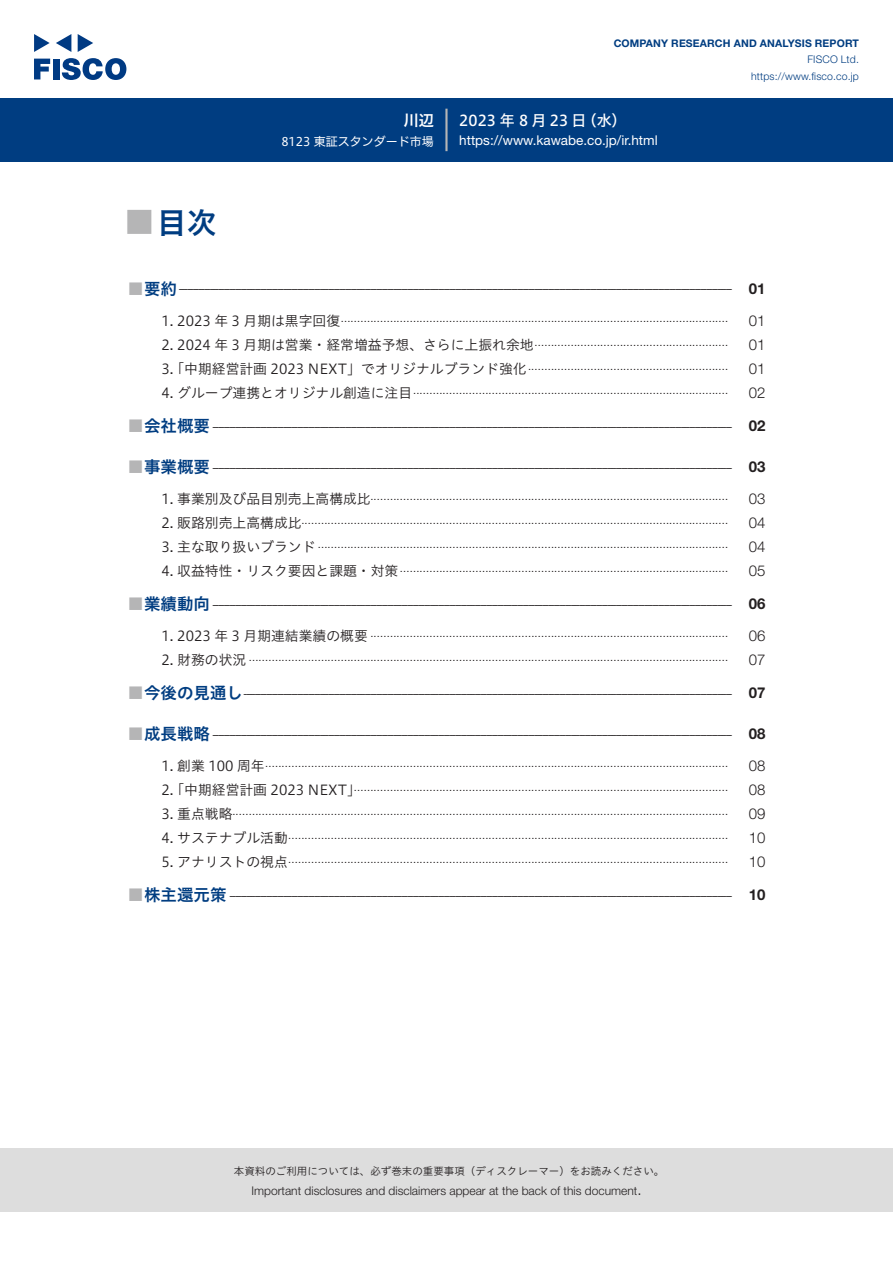
<style>
.page{position:relative;width:893px;height:1263px;background:#fff}
.page>*{position:absolute;margin:0;border:0;box-sizing:border-box;transform-origin:0 0}
.t1{font:30px "Hiragino UD Sans Std N W6";color:#003d81}
.t2{font:24px "Hiragino UD Sans Std W6";color:#b5b5b6}
.t3{font:16.5px "Hiragino UD Sans Std W6";color:#003d81}
.t4{font:300 15px "Helvetica Neue LT Std";color:#231f20}
.t5{font:700 15px "Helvetica Neue LT Std";color:#231f20}
.t6{font:15px "Hiragino UD Sans F Std N W5";letter-spacing:.21em;color:#fff}
.t7{font:15px "Hiragino UD Sans F Std N W6";color:#fff}
.t8{font:13.8px "Hiragino UD Sans Std W3";color:#231f20}
.t9{font:13.5px "Helvetica Neue LT Std";color:#fff}
.t10{font:12px "Hiragino UD Sans Std W3";color:#231f20}
.t11{font:300 12px "Helvetica Neue LT Std";color:#231f20}
.t12{font:12px "Hiragino UD Sans F Std N W4";color:#fff}
.t13{font:10.5px "Hiragino UD Sans Std W3";color:#231f20}
.t14{font:700 10.5px "Helvetica Neue LT Std";letter-spacing:.015em;color:#003d81}
.t15{font:300 10.5px/16.5px "Helvetica Neue LT Std";letter-spacing:.015em;color:#003d81;text-align:right}
.t16{font:9px "Hiragino UD Sans Std W3";color:#231f20}
.s1{color:#b5b5b6}
</style>
<div class="page">
<div style="left:0;top:1148px;width:893px;height:64px;background:#ddd"></div>
<svg style="left:34px;top:59px;width:16px;height:20px"></svg>
<div style="left:53px;top:59px;width:6px;height:20px;background:#003a83"></div>
<svg style="left:62px;top:58px;width:64px;height:22px"></svg>
<svg style="left:34px;top:34px;width:16px;height:18px"></svg>
<svg style="left:78px;top:34px;width:15px;height:18px"></svg>
<svg style="left:56px;top:34px;width:15px;height:18px"></svg>
<div style="left:0;top:98px;width:893px;height:64px;background:#003d81"></div>
<hr style="left:445px;top:109px;width:3px;height:42px;background:#b5b5b6">
<p class="t2" style="left:128px;top:204px;width:25px">█</p>
<p class="t1" style="left:157px;top:199px;width:61px">目次</p>
<h3 class="t7" style="left:404px;top:109px;width:31px">川辺</h3>
<h3 class="t12" style="left:281px;top:132px;width:154px">8123 東証スタンダード市場</h3>
<p class="t14" style="left:614px;top:37px;width:247px">COMPANY RESEARCH AND ANALYSIS REPORT</p>
<p class="t15" style="left:751px;top:51px;width:109px">FISCO Ltd. https://www.fisco.co j p.</p>
<h3 class="t6" style="left:582px;top:109px;width:46px">（水(</h3>
<h3 class="t6" style="left:459px;top:109px;width:129px">2023年8月23日</h3>
<h3 class="t9" style="left:459px;top:132px;width:200px">https://www.kawabe.co j p. .i r/ html</h3>
<p class="t3" style="left:128px;top:276px;width:51px"><span class="s1">■</span>要約</p>
<p class="t10" style="left:177px;top:280px;width:557px">-----------------------------------------------------------------------------------------------------------------------------------------------------------------------------------------------------</p>
<p class="t8" style="left:162px;top:310px;width:180px">1. 2023 年 3 月期は黒字回復</p>
<p class="t16" style="left:341px;top:312px;width:388px">......................................................................................................................</p>
<p class="t8" style="left:162px;top:334px;width:374px">2. 2024 年 3 月期は営業・経常増益予想、さらに上振れ余地</p>
<p class="t16" style="left:535px;top:336px;width:194px">...........................................................</p>
<p class="t8" style="left:170px;top:358px;width:358px">「中期経営計画 2023 NEXT」でオリジナルブランド強化</p>
<p class="t8" style="left:162px;top:358px;width:14px">3.</p>
<p class="t16" style="left:528px;top:360px;width:201px">.............................................................</p>
<p class="t8" style="left:162px;top:382px;width:252px">4. グループ連携とオリジナル創造に注目</p>
<p class="t16" style="left:413px;top:384px;width:316px">................................................................................................</p>
<p class="t3" style="left:128px;top:413px;width:84px"><span class="s1">■</span>会社概要</p>
<p class="t10" style="left:210px;top:417px;width:524px">-----------------------------------------------------------------------------------------------------------------------------------------------------------------------------------------</p>
<p class="t3" style="left:128px;top:454px;width:84px"><span class="s1">■</span>事業概要</p>
<p class="t10" style="left:210px;top:458px;width:524px">-----------------------------------------------------------------------------------------------------------------------------------------------------------------------------------------</p>
<p class="t8" style="left:162px;top:488px;width:211px">1. 事業別及び品目別売上高構成比</p>
<p class="t16" style="left:371px;top:490px;width:359px">.............................................................................................................</p>
<p class="t8" style="left:162px;top:512px;width:142px">2. 販路別売上高構成比</p>
<p class="t16" style="left:302px;top:514px;width:428px">..................................................................................................................................</p>
<p class="t8" style="left:162px;top:536px;width:155px">3. 主な取り扱いブランド</p>
<p class="t16" style="left:318px;top:538px;width:411px">.............................................................................................................................</p>
<p class="t8" style="left:162px;top:560px;width:238px">4. 収益特性・リスク要因と課題・対策</p>
<p class="t16" style="left:400px;top:562px;width:329px">....................................................................................................</p>
<p class="t3" style="left:128px;top:591px;width:84px"><span class="s1">■</span>業績動向</p>
<p class="t10" style="left:210px;top:595px;width:524px">-----------------------------------------------------------------------------------------------------------------------------------------------------------------------------------------</p>
<p class="t8" style="left:162px;top:625px;width:208px">1. 2023 年 3 月期連結業績の概要</p>
<p class="t16" style="left:371px;top:627px;width:359px">.............................................................................................................</p>
<p class="t8" style="left:162px;top:649px;width:86px">2. 財務の状況</p>
<p class="t16" style="left:249px;top:651px;width:480px">..................................................................................................................................................</p>
<p class="t3" style="left:128px;top:680px;width:117px"><span class="s1">■</span>今後の見通し</p>
<p class="t10" style="left:243px;top:684px;width:491px">------------------------------------------------------------------------------------------------------------------------------------------------------------------------------</p>
<p class="t3" style="left:128px;top:721px;width:84px"><span class="s1">■</span>成長戦略</p>
<p class="t10" style="left:210px;top:725px;width:524px">-----------------------------------------------------------------------------------------------------------------------------------------------------------------------------------------</p>
<p class="t8" style="left:162px;top:755px;width:105px">1. 創業 100 周年</p>
<p class="t16" style="left:266px;top:757px;width:464px">.............................................................................................................................................</p>
<p class="t8" style="left:170px;top:779px;width:192px">「中期経営計画 2023 NEXT「</p>
<p class="t8" style="left:162px;top:779px;width:14px">2.</p>
<p class="t16" style="left:354px;top:781px;width:375px">..................................................................................................................</p>
<p class="t8" style="left:162px;top:803px;width:73px">3. 重点戦略</p>
<p class="t16" style="left:233px;top:805px;width:497px">.......................................................................................................................................................</p>
<p class="t8" style="left:162px;top:827px;width:128px">4. サステナブル活動</p>
<p class="t16" style="left:289px;top:829px;width:441px">......................................................................................................................................</p>
<p class="t8" style="left:162px;top:851px;width:128px">5. アナリストの視点</p>
<p class="t16" style="left:289px;top:853px;width:441px">......................................................................................................................................</p>
<p class="t3" style="left:128px;top:882px;width:101px"><span class="s1">■</span>株主還元策</p>
<p class="t10" style="left:227px;top:886px;width:508px">-----------------------------------------------------------------------------------------------------------------------------------------------------------------------------------</p>
<p class="t5" style="left:749px;top:279px;width:18px">01</p>
<p class="t4" style="left:749px;top:311px;width:18px">01</p>
<p class="t4" style="left:749px;top:335px;width:18px">01</p>
<p class="t4" style="left:749px;top:359px;width:18px">01</p>
<p class="t4" style="left:749px;top:383px;width:18px">02</p>
<p class="t5" style="left:749px;top:416px;width:18px">02</p>
<p class="t5" style="left:749px;top:457px;width:18px">03</p>
<p class="t4" style="left:749px;top:489px;width:18px">03</p>
<p class="t4" style="left:749px;top:513px;width:18px">04</p>
<p class="t4" style="left:749px;top:537px;width:18px">04</p>
<p class="t4" style="left:749px;top:561px;width:18px">05</p>
<p class="t5" style="left:749px;top:594px;width:18px">06</p>
<p class="t4" style="left:749px;top:626px;width:18px">06</p>
<p class="t4" style="left:749px;top:650px;width:18px">07</p>
<p class="t5" style="left:749px;top:683px;width:18px">07</p>
<p class="t5" style="left:749px;top:724px;width:18px">08</p>
<p class="t4" style="left:749px;top:756px;width:18px">08</p>
<p class="t4" style="left:749px;top:780px;width:18px">08</p>
<p class="t4" style="left:749px;top:804px;width:18px">09</p>
<p class="t4" style="left:749px;top:828px;width:18px">10</p>
<p class="t4" style="left:749px;top:852px;width:18px">10</p>
<p class="t5" style="left:749px;top:885px;width:18px">10</p>
<p class="t13" style="left:234px;top:1163px;width:432px">本資料のご利用については、必ず巻末の重要事項（ディスクレーマー）をお読みください。</p>
<h3 class="t4" style="left:637px;top:1180px;width:6px">.</h3>
<h3 class="t11" style="left:251px;top:1183px;width:387px">Important disclosures and disclaimers appear at the back of this document</h3>
</div>
